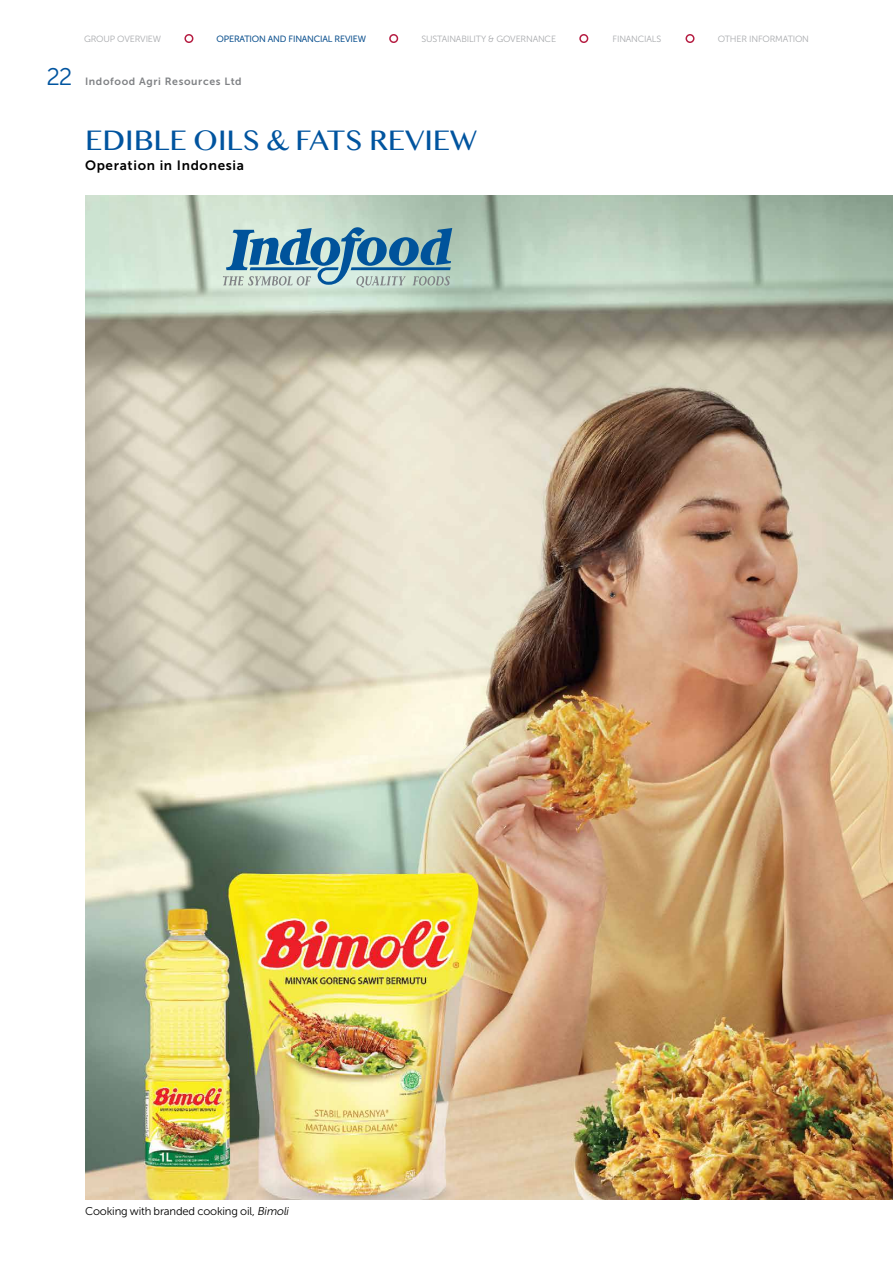
<style>
.page{position:relative;width:893px;height:1263px;background:#fff}
.page>*{position:absolute;margin:0;border:0;box-sizing:border-box;transform-origin:0 0}
.t1{font:30px "Lao MN";color:#00549f}
.t2{font:24px "Museo Sans 300";color:#00549f}
.t3{font:13.5px "Museo Sans 700";letter-spacing:.05em;color:#000}
.t4{font:11.25px "Museo Sans 300";letter-spacing:-.015em;color:#000}
.t5{font:10.5px "Museo Sans 700";letter-spacing:.06em;color:#808285}
.t6{font:9px "Museo Sans 300";letter-spacing:-.02em;color:#a7a9ac}
.t7{font:9px "Museo Sans 300";letter-spacing:-.02em;color:#00549f}
.s1{font-style:italic}
</style>
<div class="page">
<img style="left:85px;top:196px;width:808px;height:1003px">
<svg style="left:223px;top:225px;width:229px;height:63px;background:#86aebd"></svg>
<div style="left:184px;top:34px;width:9px;height:9px;border:2px solid #b61e43;border-radius:50%"></div>
<div style="left:389px;top:34px;width:9px;height:9px;border:2px solid #b61e43;border-radius:50%"></div>
<div style="left:579px;top:34px;width:9px;height:9px;border:2px solid #b61e43;border-radius:50%"></div>
<div style="left:685px;top:34px;width:9px;height:9px;border:2px solid #b61e43;border-radius:50%"></div>
<p class="t6" style="left:84px;top:34px;width:79px">GROUP OVERVIEW</p>
<p class="t6" style="left:421px;top:34px;width:136px">SUSTAINABILITY &amp; GOVERNANCE</p>
<p class="t6" style="left:613px;top:34px;width:50px">FINANCIALS</p>
<p class="t6" style="left:718px;top:34px;width:93px">OTHER INFORMATION</p>
<p class="t7" style="left:217px;top:34px;width:151px">OPERATION AND FINANCIAL REVIEW</p>
<h2 class="t2" style="left:46px;top:64px;width:27px">22</h2>
<p class="t5" style="left:85px;top:76px;width:158px">Indofood Agri Resources Ltd</p>
<h1 class="t1" style="left:85px;top:122px;width:393px">EDIBLE OILS &amp; FATS REVIEW</h1>
<h3 class="t3" style="left:85px;top:158px;width:161px">Operation in Indonesia</h3>
<p class="t4" style="left:85px;top:1205px;width:207px">Cooking with branded cooking oil, <span class="s1">Bimoli</span></p>
</div>
